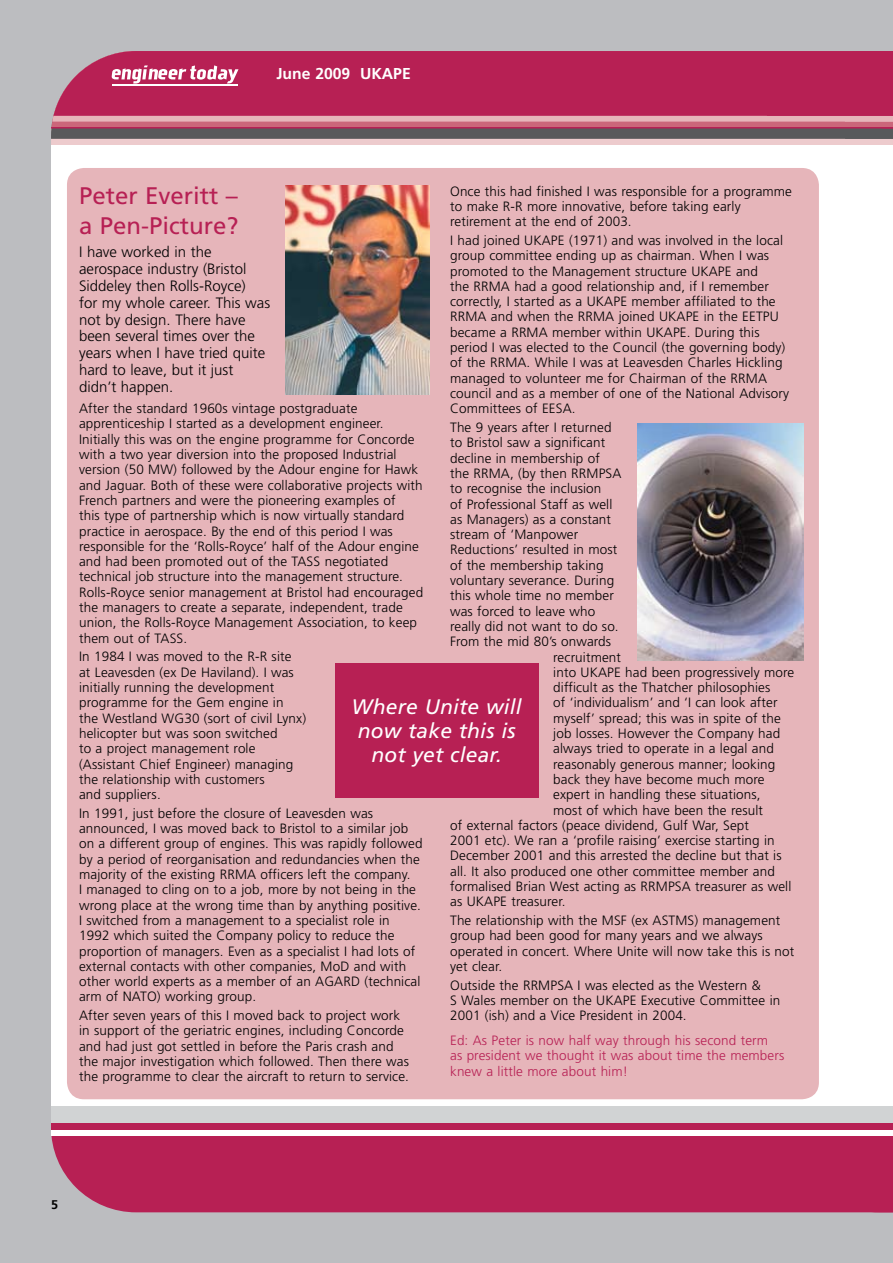
<style>
.page{position:relative;width:893px;height:1263px;background:#bcbdc0}
.page>*{position:absolute;margin:0;border:0;box-sizing:border-box;transform-origin:0 0}
.t1{font:24px/30px "Frutiger";color:#b72054}
.t2{font:italic 21px/24px "Frutiger";letter-spacing:.01em;color:#fff;text-align:center}
.t3{font:700 15.75px "Frutiger";color:#fff}
.t4{font:300 15px/17px "Frutiger";color:#000}
.t5{font:300 13.5px/15.3px "Frutiger";letter-spacing:.01em;color:#000}
.t6{font:300 13.5px/15.8px "Frutiger";letter-spacing:.01em;color:#b72054}
.t7{font:700 12.6px "Frutiger";color:#000}
</style>
<div class="page">
<div style="left:51px;top:1136px;width:842px;height:76px;background:#b72054"></div>
<div style="left:51px;top:139px;width:716px;height:6px;background:#edcbcd"></div>
<svg style="left:51px;top:129px;width:716px;height:10px;background:#5a5a5c"></svg>
<div style="left:51px;top:122px;width:716px;height:5px;background:#cb667a"></div>
<svg style="left:52px;top:116px;width:715px;height:6px;background:#e4afb5"></svg>
<div style="left:53px;top:51px;width:714px;height:65px;background:#b72054"></div>
<div style="left:51px;top:145px;width:842px;height:964px;background:#fff"></div>
<div style="left:51px;top:1129px;width:842px;height:7px;background:#fff"></div>
<div style="left:51px;top:1123px;width:842px;height:6px;background:#b72054"></div>
<svg style="left:767px;top:51px;width:126px;height:94px;background:#b43e65"></svg>
<hr style="left:51px;top:127px;width:842px;height:2px;background:#b72054">
<div style="left:51px;top:1106px;width:842px;height:17px;background:#d1d3d4"></div>
<svg style="left:112px;top:65px;width:127px;height:19px;background:#cf6d8f"></svg>
<hr style="left:112px;top:85px;width:125px;height:1px;background:#fff">
<div style="left:67px;top:168px;width:752px;height:931px;background:#e6b5ba;border-radius:17px"></div>
<img style="left:285px;top:185px;width:144px;height:209px">
<div style="left:335px;top:663px;width:203px;height:134px;background:#b72054"></div>
<img style="left:637px;top:423px;width:166px;height:237px">
<p class="t3" style="left:276px;top:65px;width:136px">June 2009 UKAPE</p>
<p class="t5" style="left:450px;top:184px;width:343px">Once this had finished I was responsible for a programme to make R-R more innovative, before taking early retirement at the end of 2003.</p>
<p class="t5" style="left:450px;top:233px;width:340px">I had joined UKAPE (1971) and was involved in the local group committee ending up as chairman. When I was promoted to the Management structure UKAPE and<br>the RRMA had a good relationship and, if I remember correctly, I started as a UKAPE member affiliated to the RRMA and when the RRMA joined UKAPE in the EETPU became a RRMA member within UKAPE. During this period I was elected to the Council (the governing body) of the RRMA. While I was at Leavesden Charles Hickling managed to volunteer me for Chairman of the RRMA council and as a member of one of the National Advisory Committees of EESA.</p>
<p class="t5" style="left:450px;top:420px;width:163px">The 9 years after I returned</p>
<p class="t5" style="left:450px;top:435px;width:157px">to Bristol saw a significant</p>
<p class="t5" style="left:450px;top:450px;width:151px">decline in membership of</p>
<p class="t5" style="left:450px;top:466px;width:173px">the RRMA, (by then RRMPSA</p>
<p class="t5" style="left:450px;top:481px;width:153px">to recognise the inclusion</p>
<p class="t5" style="left:450px;top:496px;width:164px">of Professional Staff as well</p>
<p class="t5" style="left:450px;top:512px;width:162px">as Managers) as a constant</p>
<p class="t5" style="left:450px;top:527px;width:130px">stream of ‘Manpower</p>
<p class="t5" style="left:450px;top:542px;width:169px">Reductions’ resulted in most</p>
<p class="t5" style="left:450px;top:558px;width:155px">of the membership taking</p>
<p class="t5" style="left:450px;top:573px;width:166px">voluntary severance. During</p>
<p class="t5" style="left:450px;top:588px;width:165px">this whole time no member</p>
<p class="t5" style="left:450px;top:603px;width:147px">was forced to leave who</p>
<p class="t5" style="left:450px;top:619px;width:170px">really did not want to do so.</p>
<p class="t5" style="left:450px;top:634px;width:163px">From the mid 80’s onwards</p>
<p class="t5" style="left:553px;top:649px;width:69px">recruitment</p>
<p class="t5" style="left:553px;top:665px;width:242px">into UKAPE had been progressively more</p>
<p class="t5" style="left:553px;top:680px;width:219px">difficult as the Thatcher philosophies</p>
<p class="t5" style="left:553px;top:695px;width:226px">of ‘individualism’ and ‘I can look after</p>
<p class="t5" style="left:553px;top:711px;width:229px">myself’ spread; this was in spite of the</p>
<p class="t5" style="left:553px;top:726px;width:229px">job losses. However the Company had</p>
<p class="t5" style="left:553px;top:741px;width:222px">always tried to operate in a legal and</p>
<p class="t5" style="left:553px;top:756px;width:224px">reasonably generous manner; looking</p>
<p class="t5" style="left:553px;top:772px;width:213px">back they have become much more</p>
<p class="t5" style="left:553px;top:787px;width:209px">expert in handling these situations,</p>
<p class="t5" style="left:553px;top:802px;width:211px">most of which have been the result</p>
<p class="t5" style="left:450px;top:818px;width:300px">of external factors (peace dividend, Gulf War, Sept</p>
<p class="t5" style="left:450px;top:833px;width:326px">2001 etc). We ran a ‘profile raising’ exercise starting in</p>
<p class="t5" style="left:450px;top:848px;width:333px">December 2001 and this arrested the decline but that is</p>
<p class="t5" style="left:450px;top:864px;width:326px">all. It also produced one other committee member and</p>
<p class="t5" style="left:450px;top:879px;width:343px">formalised Brian West acting as RRMPSA treasurer as well</p>
<p class="t5" style="left:450px;top:894px;width:117px">as UKAPE treasurer.</p>
<p class="t5" style="left:450px;top:913px;width:346px">The relationship with the MSF (ex ASTMS) management group had been good for many years and we always operated in concert. Where Unite will now take this is not yet clear.</p>
<p class="t5" style="left:450px;top:977px;width:332px">Outside the RRMPSA I was elected as the Western &amp;<br>S Wales member on the UKAPE Executive Committee in<br>2001 (ish) and a Vice President in 2004.</p>
<p class="t6" style="left:450px;top:1032px;width:336px">Ed: As Peter is now half way through his second term<br>as president we thought it was about time the members knew a little more about him!</p>
<h1 class="t1" style="left:79px;top:181px;width:161px">Peter Everitt – a Pen-Picture?</h1>
<p class="t4" style="left:79px;top:243px;width:193px">I have worked in the aerospace industry (Bristol<br>Siddeley then Rolls-Royce)<br>for my whole career. This was not by design. There have been several times over the years when I have tried quite hard to leave, but it just didn’t happen.</p>
<p class="t5" style="left:79px;top:401px;width:346px">After the standard 1960s vintage postgraduate apprenticeship I started as a development engineer.<br>Initially this was on the engine programme for Concorde with a two year diversion into the proposed Industrial version (50 MW) followed by the Adour engine for Hawk and Jaguar. Both of these were collaborative projects with French partners and were the pioneering examples of<br>this type of partnership which is now virtually standard practice in aerospace. By the end of this period I was responsible for the ‘Rolls-Royce’ half of the Adour engine and had been promoted out of the TASS negotiated technical job structure into the management structure.<br>Rolls-Royce senior management at Bristol had encouraged the managers to create a separate, independent, trade union, the Rolls-Royce Management Association, to keep them out of TASS.</p>
<p class="t5" style="left:79px;top:649px;width:229px">In 1984 I was moved to the R-R site at Leavesden (ex De Haviland). I was initially running the development programme for the Gem engine in<br>the Westland WG30 (sort of civil Lynx) helicopter but was soon switched<br>to a project management role (Assistant Chief Engineer) managing the relationship with customers<br>and suppliers.</p>
<p class="t5" style="left:79px;top:806px;width:345px">In 1991, just before the closure of Leavesden was announced, I was moved back to Bristol to a similar job on a different group of engines. This was rapidly followed by a period of reorganisation and redundancies when the majority of the existing RRMA officers left the company.<br>I managed to cling on to a job, more by not being in the wrong place at the wrong time than by anything positive.<br>I switched from a management to a specialist role in 1992 which suited the Company policy to reduce the proportion of managers. Even as a specialist I had lots of external contacts with other companies, MoD and with other world experts as a member of an AGARD (technical arm of NATO) working group.</p>
<p class="t5" style="left:79px;top:1008px;width:331px">After seven years of this I moved back to project work in support of the geriatric engines, including Concorde and had just got settled in before the Paris crash and the major investigation which followed. Then there was the programme to clear the aircraft to return to service.</p>
<h2 class="t2" style="left:352px;top:695px;width:172px">Where Unite will now take this is not yet clear.</h2>
<p class="t7" style="left:51px;top:1197px;width:9px">5</p>
</div>
